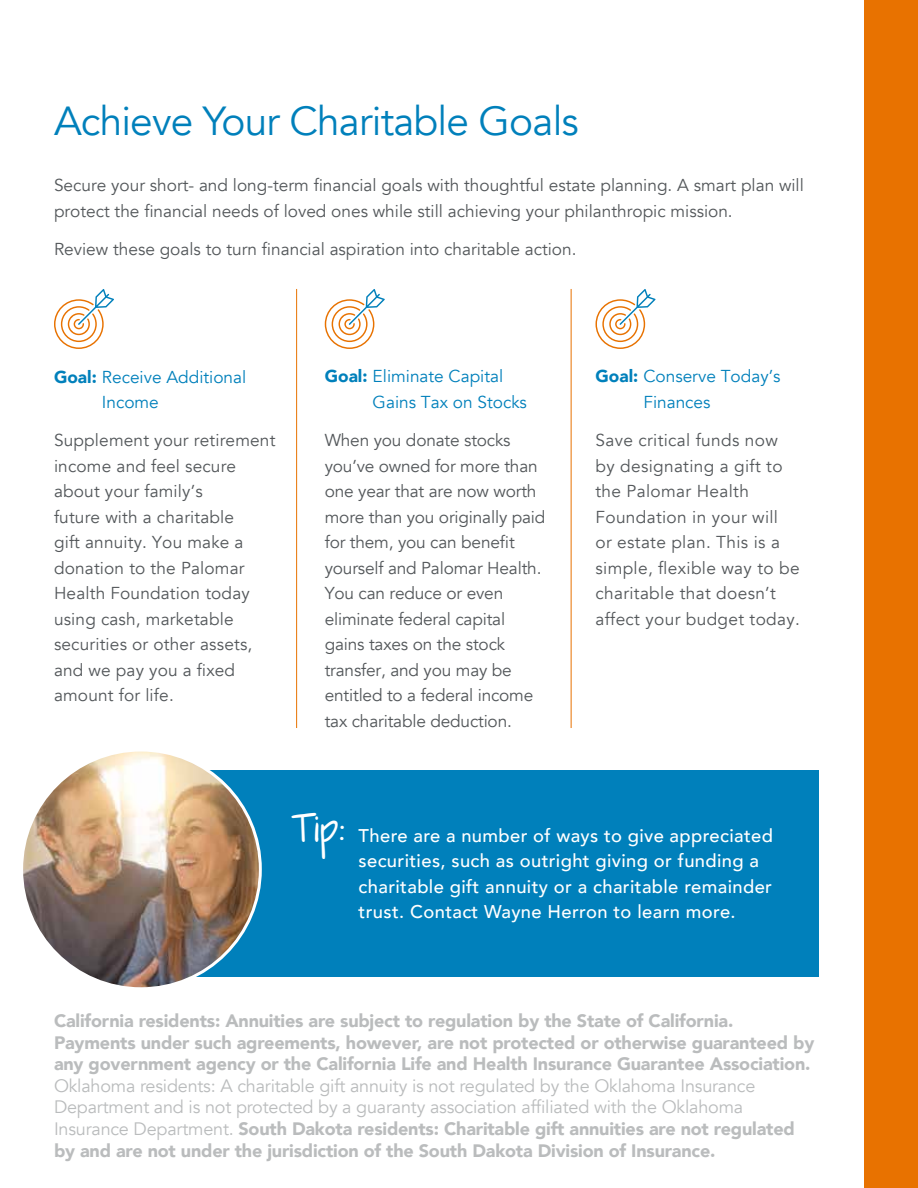
<style>
.page{position:relative;width:918px;height:1188px;background:#fff}
.page>*{position:absolute;margin:0;border:0;box-sizing:border-box;transform-origin:0 0}
.t1{font:40.5px "Avenir";letter-spacing:-.02em;color:#0080bb}
.t2{font:500 18.3px/25.5px "Avenir";letter-spacing:.02em;color:#fff}
.t3{font:18px/21.6px "Avenir";letter-spacing:-.01em;color:#babcbd}
.t4{font:900 18px/21.6px "Avenir";letter-spacing:-.01em;color:#babcbd}
.t5{font:17.25px/25.5px "Avenir";color:#53575a}
.t6{font:17.25px/25.5px "Avenir";letter-spacing:.02em;color:#53575a}
.t7{font:17.25px/25.5px "Avenir";color:#0080bb}
.s1{font-weight:900}
.s2{font-family:"DJB It's Our Choices";font-weight:400;font-size:33px}
</style>
<div class="page">
<div style="left:864px;top:0;width:54px;height:1188px;background:#e87200"></div>
<svg style="left:54px;top:289px;width:60px;height:60px"></svg>
<svg style="left:325px;top:289px;width:60px;height:60px"></svg>
<svg style="left:596px;top:289px;width:60px;height:60px"></svg>
<hr style="left:296px;top:289px;width:1px;height:439px;background:#e87200">
<hr style="left:571px;top:289px;width:1px;height:439px;background:#e87200">
<div style="left:114px;top:770px;width:705px;height:207px;background:#0080bb"></div>
<img style="left:22px;top:750px;width:238px;height:239px;border-radius:119px">
<h1 class="t1" style="left:54px;top:97px;width:526px">Achieve Your Charitable Goals</h1>
<p class="t5" style="left:54px;top:173px;width:751px">Secure your short- and long-term financial goals with thoughtful estate planning. A smart plan will protect the financial needs of loved ones while still achieving your philanthropic mission.</p>
<p class="t5" style="left:54px;top:237px;width:524px">Review these goals to turn financial aspiration into charitable action.</p>
<p class="t7" style="left:102px;top:364px;width:146px;text-indent:-48px"><span class="s1">Goal:</span> Receive Additional<br>Income</p>
<p class="t5" style="left:54px;top:428px;width:223px">Supplement your retirement income and feel secure about your family’s<br>future with a charitable<br>gift annuity. You make a donation to the Palomar<br>Health Foundation today using cash, marketable securities or other assets, and we pay you a fixed amount for life.</p>
<p class="t7" style="left:373px;top:364px;width:156px;text-indent:-48px"><span class="s1">Goal:</span> Eliminate Capital<br>Gains Tax on Stocks</p>
<p class="t5" style="left:325px;top:428px;width:222px">When you donate stocks you’ve owned for more than one year that are now worth more than you originally paid for them, you can benefit yourself and Palomar Health.<br>You can reduce or even eliminate federal capital gains taxes on the stock transfer, and you may be entitled to a federal income tax charitable deduction.</p>
<p class="t7" style="left:643px;top:364px;width:139px;text-indent:-48px"><span class="s1">Goal:</span> Conserve Today’s<br>Finances</p>
<p class="t6" style="left:596px;top:428px;width:206px">Save critical funds now by designating a gift to the Palomar Health<br>Foundation in your will<br>or estate plan. This is a simple, flexible way to be charitable that doesn’t affect your budget today.</p>
<p class="t2" style="left:359px;top:821px;width:416px;text-indent:-67px"><span class="s2">Tip:</span> There are a number of ways to give appreciated securities, such as outright giving or funding a charitable gift annuity or a charitable remainder trust. Contact Wayne Herron to learn more.</p>
<p class="t4" style="left:54px;top:1009px;width:762px">California residents: Annuities are subject to regulation by the State of California.<br>Payments under such agreements, however, are not protected or otherwise guaranteed by any government agency or the California Life and Health Insurance Guarantee Association.</p>
<p class="t3" style="left:54px;top:1075px;width:742px">Oklahoma residents: A charitable gift annuity is not regulated by the Oklahoma Insurance Department and is not protected by a guaranty association affiliated with the Oklahoma Insurance Department. <span class="s1">South Dakota residents: Charitable gift annuities are not regulated by and are not under the jurisdiction of the South Dakota Division of Insurance.</span></p>
</div>
